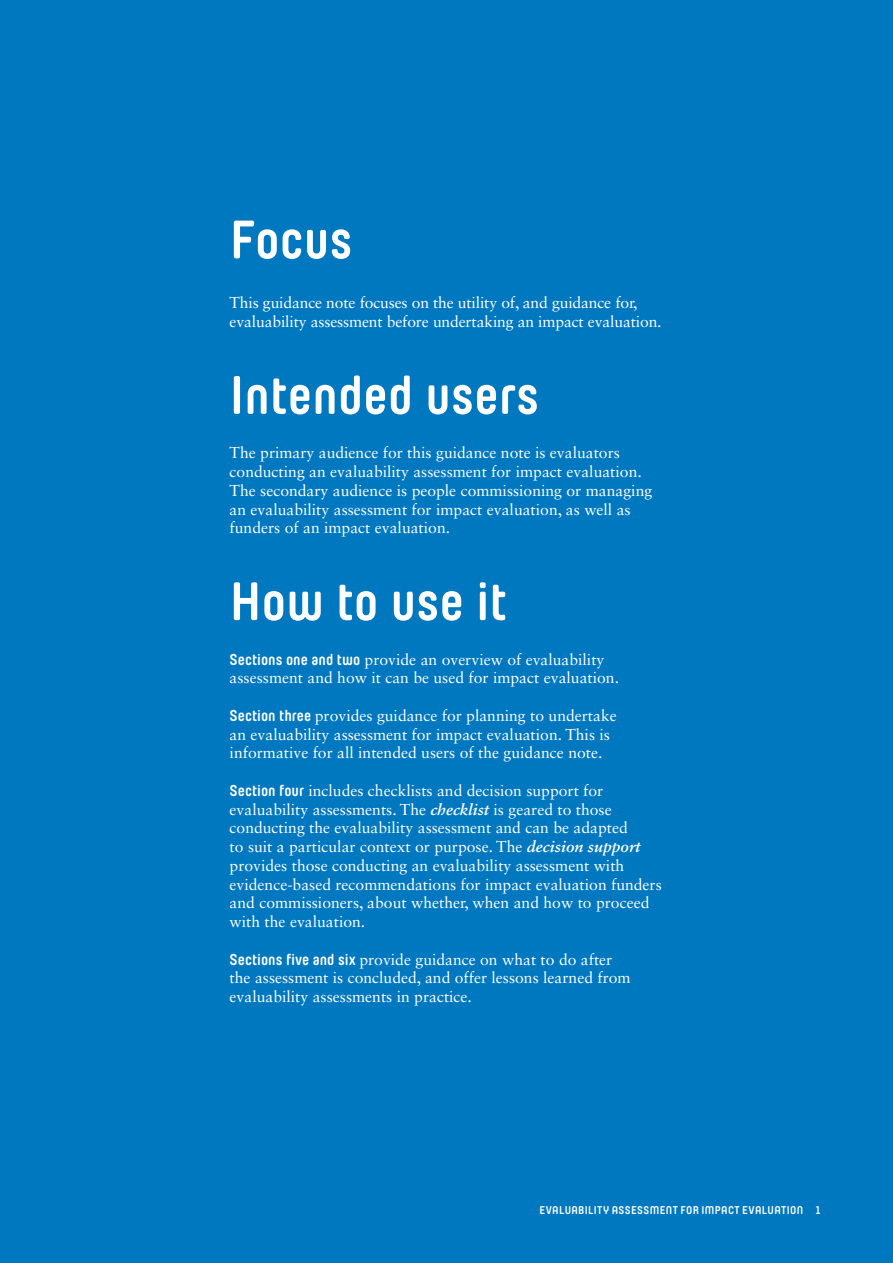
<style>
.page{position:relative;width:893px;height:1263px;background:#0078c0}
.page>*{position:absolute;margin:0;border:0;box-sizing:border-box;transform-origin:0 0}
.Chapter_title{font:700 54px "Yummo";color:#fff}
.Body_first_paragraph{font:15.75px/18.8px "Sabon LT Std";color:#fff}
.RH_Footer{font:700 11.25px "Yummo";letter-spacing:.035em;color:#fff}
.s1{font-family:"Yummo";font-weight:700}
.s2{font-weight:700;font-style:italic}
</style>
<div class="page">
<p class="Chapter_title" style="left:230px;top:190px;width:125px">Focus</p>
<p class="Body_first_paragraph" style="left:230px;top:293px;width:433px">This guidance note focuses on the utility of, and guidance for, evaluability assessment before undertaking an impact evaluation.</p>
<p class="Chapter_title" style="left:230px;top:346px;width:311px">Intended users</p>
<p class="Body_first_paragraph" style="left:230px;top:443px;width:424px">The primary audience for this guidance note is evaluators conducting an evaluability assessment for impact evaluation.<br>The secondary audience is people commissioning or managing an evaluability assessment for impact evaluation, as well as funders of an impact evaluation.</p>
<p class="Chapter_title" style="left:230px;top:552px;width:279px">How to use it</p>
<p class="Body_first_paragraph" style="left:230px;top:650px;width:391px"><span class="s1">Sections one and two</span> provide an overview of evaluability assessment and how it can be used for impact evaluation.</p>
<p class="Body_first_paragraph" style="left:230px;top:706px;width:389px"><span class="s1">Section three</span> provides guidance for planning to undertake an evaluability assessment for impact evaluation. This is informative for all intended users of the guidance note.</p>
<p class="Body_first_paragraph" style="left:230px;top:781px;width:434px"><span class="s1">Section four</span> includes checklists and decision support for evaluability assessments. The <span class="s2">checklist</span> is geared to those conducting the evaluability assessment and can be adapted<br>to suit a particular context or purpose. The <span class="s2">decision support </span>provides those conducting an evaluability assessment with evidence-based recommendations for impact evaluation funders and commissioners, about whether, when and how to proceed with the evaluation.</p>
<p class="Body_first_paragraph" style="left:230px;top:950px;width:403px"><span class="s1">Sections five and six</span> provide guidance on what to do after the assessment is concluded, and offer lessons learned from evaluability assessments in practice.</p>
<p class="RH_Footer" style="left:539px;top:1200px;width:283px">EVALUABILITY ASSESSMENT FOR IMPACT EVALUATION 1</p>
</div>
